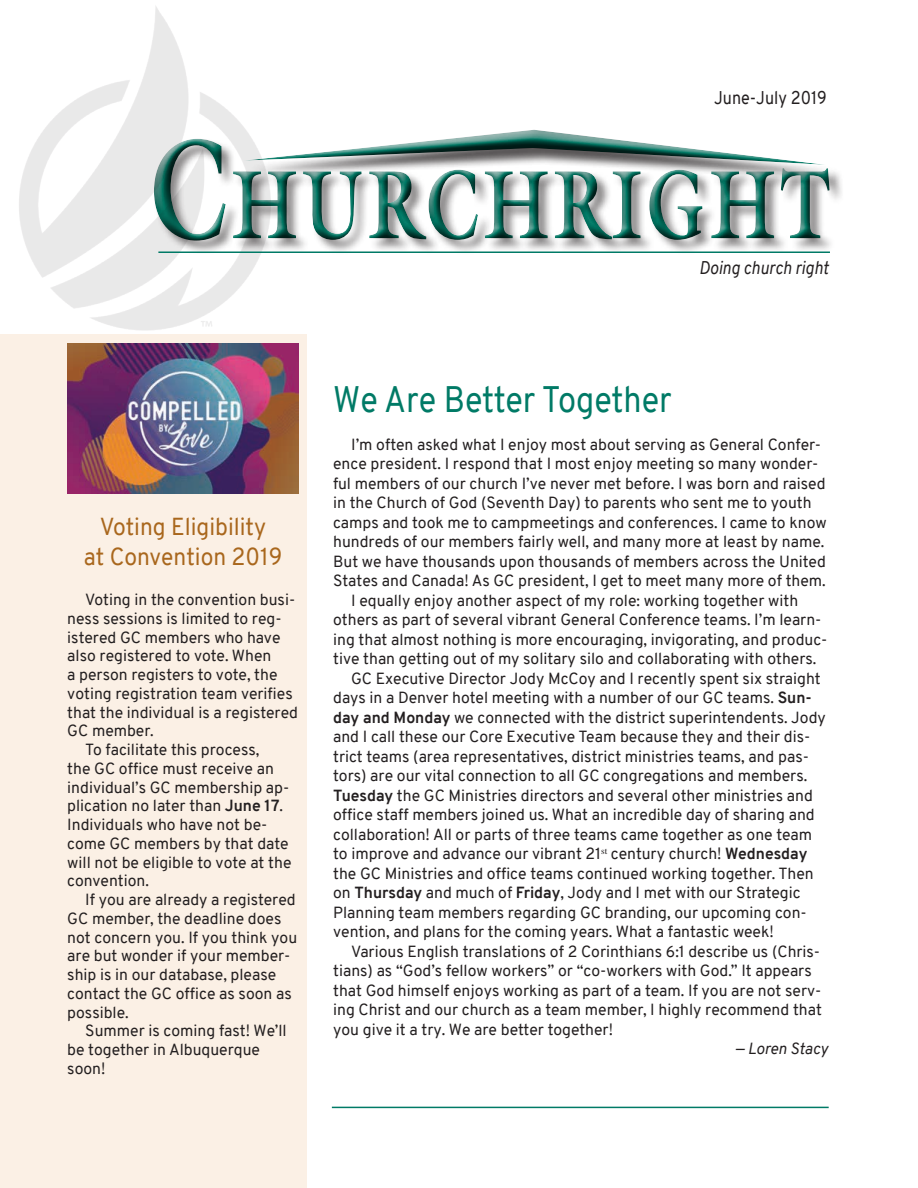
<style>
.page{position:relative;width:918px;height:1188px;background:#fff}
.page>*{position:absolute;margin:0;border:0;box-sizing:border-box;transform-origin:0 0}
.t1{font:700 98.25px "Galliard";letter-spacing:.055em;color:#007a66;scale:.72 1}
.Title-CR{font:36px "Overpass";color:#007a66;scale:.9 1}
.News_Title{font:24px/30px "Overpass";color:#a9671d;text-align:center;scale:.95 1}
.t2{font:italic 18px "Overpass";color:#231f20;scale:.9 1}
.t3{font:18px "Overpass";color:#231f20;scale:.9 1}
.Main_text{font:15.75px/19.5px "Overpass";color:#231f20}
.News{font:15.75px/18.8px "Overpass";color:#231f20}
.Main_text-2{font:italic 15.75px "Overpass";color:#231f20}
.s1{font-size:142.65px}
.s2{font-weight:700}
</style>
<div class="page">
<div style="left:153px;top:139px;width:687px;height:112px;background:#231f20;opacity:.75"></div>
<div style="left:248px;top:132px;width:593px;height:50px;background:#231f20;opacity:.75"></div>
<div style="left:243px;top:129px;width:586px;height:35px;background:#fff;opacity:.75"></div>
<div style="left:243px;top:139px;width:586px;height:28px;background:#231f20;opacity:.75"></div>
<hr style="left:332px;top:1107px;width:497px;height:1px;background:#007a66">
<img style="left:19px;top:6px;width:280px;height:325px">
<hr style="left:158px;top:251px;width:672px;height:2px;background:#007a66">
<div style="left:0;top:334px;width:307px;height:854px;background:#fbf0e5"></div>
<img style="left:67px;top:343px;width:232px;height:150px">
<p class="t3" style="left:714px;top:84px;width:127px">June-July 2019</p>
<h1 class="t1" style="left:149px;top:141px;width:948px"><span class="s1">C</span>HURCHRIGHT</h1>
<p class="t2" style="left:699px;top:254px;width:146px">Doing church right</p>
<p class="News_Title" style="left:84px;top:511px;width:210px">Voting Eligibility<br>at Convention 2019</p>
<p class="News" style="left:67px;top:590px;width:232px;text-indent:18px">Voting in the convention busi&shy;ness sessions is limited to reg&shy;istered GC members who have also registered to vote. When<br>a person registers to vote, the voting registration team verifies that the individual is a registered<br>GC member.</p>
<p class="News" style="left:67px;top:740px;width:226px;text-indent:18px">To facilitate this process,<br>the GC office must receive an individual’s GC membership ap&shy;plication no later than <span class="s2">June 17</span>.<br>Individuals who have not be&shy;come GC members by that date will not be eligible to vote at the convention.</p>
<p class="News" style="left:67px;top:890px;width:231px;text-indent:18px">If you are already a registered<br>GC member, the deadline does not concern you. If you think you are but wonder if your member&shy;ship is in our database, please contact the GC office as soon as possible.</p>
<p class="News" style="left:67px;top:1022px;width:221px;text-indent:18px">Summer is coming fast! We’ll be together in Albuquerque soon!</p>
<p class="Title-CR" style="left:333px;top:374px;width:378px">We Are Better Together</p>
<p class="Main_text" style="left:333px;top:435px;width:495px;text-indent:18px">I’m often asked what I enjoy most about serving as General Confer&shy;ence president. I respond that I most enjoy meeting so many wonder&shy;ful members of our church I’ve never met before. I was born and raised in the Church of God (Seventh Day) to parents who sent me to youth camps and took me to campmeetings and conferences. I came to know hundreds of our members fairly well, and many more at least by name.<br>But we have thousands upon thousands of members across the United States and Canada! As GC president, I get to meet many more of them.</p>
<p class="Main_text" style="left:333px;top:591px;width:496px;text-indent:18px">I equally enjoy another aspect of my role: working together with others as part of several vibrant General Conference teams. I’m learn&shy;ing that almost nothing is more encouraging, invigorating, and produc&shy;tive than getting out of my solitary silo and collaborating with others.</p>
<p class="Main_text" style="left:333px;top:669px;width:494px;text-indent:18px">GC Executive Director Jody McCoy and I recently spent six straight days in a Denver hotel meeting with a number of our GC teams. <span class="s2">Sun&shy;day and Monday</span> we connected with the district superintendents. Jody and I call these our Core Executive Team because they and their dis&shy;trict teams (area representatives, district ministries teams, and pas&shy;tors) are our vital connection to all GC congregations and members.<br><span class="s2">Tuesday</span> the GC Ministries directors and several other ministries and office staff members joined us. What an incredible day of sharing and collaboration! All or parts of three teams came together as one team to improve and advance our vibrant 21<sup>st</sup> century church! <span class="s2">Wednesday </span>the GC Ministries and office teams continued working together. Then on <span class="s2">Thursday</span> and much of <span class="s2">Friday</span>, Jody and I met with our Strategic Planning team members regarding GC branding, our upcoming con&shy;vention, and plans for the coming years. What a fantastic week!</p>
<p class="Main_text" style="left:333px;top:942px;width:490px;text-indent:18px">Various English translations of 2 Corinthians 6:1 describe us (Chris&shy;tians) as “God’s fellow workers” or “co-workers with God.” It appears that God himself enjoys working as part of a team. If you are not serv&shy;ing Christ and our church as a team member, I highly recommend that you give it a try. We are better together!</p>
<p class="Main_text-2" style="left:735px;top:1037px;width:94px">— Loren Stacy</p>
</div>
